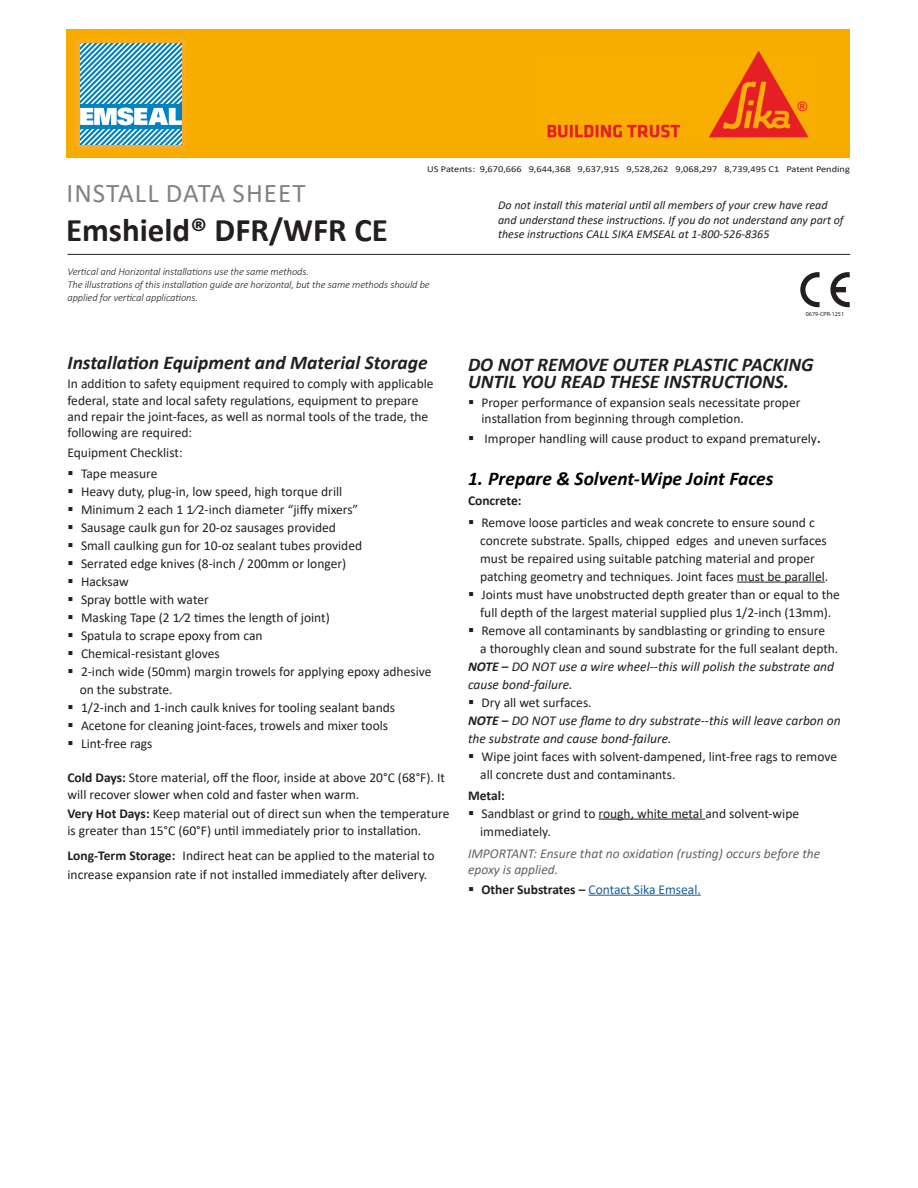
<style>
.page{position:relative;width:918px;height:1188px;background:#fff}
.page>*{position:absolute;margin:0;border:0;box-sizing:border-box;transform-origin:0 0}
.t1{font:700 33px "Calibri";color:#231f20}
.t2{font:27px "Calibri";letter-spacing:.04em;color:#808285}
.Install_Heading{font:italic 700 19.5px/17.1px "Calibri";color:#231f20}
.Title_Note{font:italic 700 19.5px "Calibri";color:#231f20}
.t3{font:italic 700 19.5px "Calibri";color:#000}
.body_copy{font:13.5px/18px "Calibri";color:#231f20}
.t4{font:italic 13.5px/18px "Calibri";color:#231f20}
.Important{font:italic 13.5px/16.2px "Calibri";color:#636366}
.t5{font:13.5px "Calibri";color:#175d9e}
.body_copy-2{font:700 13.5px "Calibri";color:#231f20}
.Body_text{font:700 13.5px "Calibri";letter-spacing:-.005em;color:#231f20}
.Title_Note-2{font:italic 12px/14.4px "Calibri";color:#231f20}
.body_copy-3{font:italic 300 10.5px/12.6px "Calibri";letter-spacing:-.01em;color:#231f20}
.t6{font:9px "Calibri";color:#231f20;scale:1.15 1}
.t7{font:6px "Myriad Pro";color:#231f20}
.s1{font-weight:700}
.s2{font-weight:700;font-style:normal}
.s3{font-style:normal}
.s4{font-weight:700;color:#231f20}
</style>
<div class="page">
<hr style="left:737px;top:582px;width:88px;height:1px;background:#231f20">
<hr style="left:599px;top:819px;width:107px;height:1px;background:#231f20">
<hr style="left:588px;top:895px;width:113px;height:1px;background:#175d9e">
<svg style="left:800px;top:272px;width:20px;height:35px"></svg>
<svg style="left:830px;top:272px;width:20px;height:35px"></svg>
<div style="left:66px;top:30px;width:784px;height:128px;background:#f7ad00"></div>
<img style="left:547px;top:50px;width:262px;height:88px">
<svg style="left:80px;top:43px;width:102px;height:102px;background:#70b9da"></svg>
<hr style="left:76px;top:40px;width:4px;height:109px;background:#faab22">
<hr style="left:182px;top:40px;width:3px;height:109px;background:#faab22">
<hr style="left:76px;top:40px;width:109px;height:3px;background:#faab22">
<hr style="left:76px;top:145px;width:109px;height:4px;background:#faab22">
<hr style="left:68px;top:254px;width:782px;height:1px;background:#231f20">
<p class="t2" style="left:67px;top:175px;width:240px">INSTALL DATA SHEET</p>
<p class="t1" style="left:66px;top:207px;width:323px">Emshield® DFR/WFR CE</p>
<p class="t6" style="left:427px;top:163px;width:369px">US Patents: 9,670,666 9,644,368 9,637,915 9,528,262 9,068,297 8,739,495 C1 Patent Pending</p>
<p class="Title_Note-2" style="left:498px;top:198px;width:347px">Do not install this material until all members of your crew have read and understand these instructions. If you do not understand any part of these instructions CALL SIKA EMSEAL at 1-800-526-8365</p>
<p class="body_copy-3" style="left:68px;top:266px;width:364px">Vertical and Horizontal installations use the same methods.<br>The illustrations of this installation guide are horizontal, but the same methods should be applied for vertical applications.</p>
<p class="Title_Note" style="left:68px;top:349px;width:362px">Installation Equipment and Material Storage</p>
<p class="body_copy" style="left:68px;top:375px;width:368px;line-height:16.2px">In addition to safety equipment required to comply with applicable federal, state and local safety regulations, equipment to prepare and repair the joint-faces, as well as normal tools of the trade, the following are required:</p>
<p class="body_copy" style="left:68px;top:443px;width:117px">Equipment Checklist:</p>
<p class="body_copy" style="left:81px;top:464px;width:78px">Tape measure</p>
<p class="body_copy" style="left:81px;top:482px;width:263px">Heavy duty, plug-in, low speed, high torque drill</p>
<p class="body_copy" style="left:81px;top:500px;width:279px">Minimum 2 each 1 1⁄2-inch diameter “jiffy mixers”</p>
<p class="body_copy" style="left:81px;top:518px;width:257px">Sausage caulk gun for 20-oz sausages provided</p>
<p class="body_copy" style="left:81px;top:536px;width:283px">Small caulking gun for 10-oz sealant tubes provided</p>
<p class="body_copy" style="left:81px;top:554px;width:267px">Serrated edge knives (8-inch / 200mm or longer)</p>
<p class="body_copy" style="left:81px;top:572px;width:49px">Hacksaw</p>
<p class="body_copy" style="left:81px;top:590px;width:129px">Spray bottle with water</p>
<p class="body_copy" style="left:81px;top:608px;width:250px">Masking Tape (2 1⁄2 times the length of joint)</p>
<p class="body_copy" style="left:81px;top:626px;width:183px">Spatula to scrape epoxy from can</p>
<p class="body_copy" style="left:81px;top:644px;width:140px">Chemical-resistant gloves</p>
<p class="body_copy" style="left:80px;top:662px;width:353px">2-inch wide (50mm) margin trowels for applying epoxy adhesive on the substrate.</p>
<p class="body_copy" style="left:81px;top:698px;width:316px">1/2-inch and 1-inch caulk knives for tooling sealant bands</p>
<p class="body_copy" style="left:81px;top:716px;width:309px">Acetone for cleaning joint-faces, trowels and mixer tools</p>
<p class="body_copy" style="left:81px;top:734px;width:73px">Lint-free rags</p>
<p class="body_copy" style="left:68px;top:769px;width:379px;line-height:16.2px"><span class="s1">Cold Days:</span> Store material, off the floor, inside at above 20°C (68°F). It will recover slower when cold and faster when warm.</p>
<p class="body_copy" style="left:68px;top:805px;width:383px;line-height:16.2px"><span class="s1">Very Hot Days:</span> Keep material out of direct sun when the temperature is greater than 15°C (60°F) until immediately prior to installation.</p>
<p class="body_copy" style="left:68px;top:845px;width:368px;line-height:19.5px"><span class="s1">Long-Term Storage:</span> Indirect heat can be applied to the material to increase expansion rate if not installed immediately after delivery.</p>
<p class="t7" style="left:806px;top:311px;width:40px">0679-CPR-1251</p>
<p class="Install_Heading" style="left:468px;top:355px;width:347px">DO NOT REMOVE OUTER PLASTIC PACKING<br>UNTIL YOU READ THESE INSTRUCTIONS.</p>
<p class="body_copy" style="left:482px;top:394px;width:320px;line-height:16.2px">Proper performance of expansion seals necessitate proper installation from beginning through completion.</p>
<p class="body_copy" style="left:485px;top:429px;width:338px">Improper handling will cause product to expand prematurely<span class="s1">.</span></p>
<p class="t3" style="left:468px;top:465px;width:307px">1. Prepare &amp; Solvent-Wipe Joint Faces</p>
<p class="body_copy-2" style="left:468px;top:491px;width:55px">Concrete:</p>
<p class="body_copy" style="left:480px;top:513px;width:350px">Remove loose particles and weak concrete to ensure sound c concrete substrate. Spalls, chipped edges and uneven surfaces must be repaired using suitable patching material and proper patching geometry and techniques. Joint faces must be parallel.</p>
<p class="body_copy" style="left:480px;top:585px;width:361px">Joints must have unobstructed depth greater than or equal to the full depth of the largest material supplied plus 1/2-inch (13mm).</p>
<p class="body_copy" style="left:482px;top:621px;width:345px">Remove all contaminants by sandblasting or grinding to ensure</p>
<p class="body_copy" style="left:480px;top:639px;width:360px">a thoroughly clean and sound substrate for the full sealant depth.</p>
<p class="t4" style="left:468px;top:656px;width:368px"><span class="s1">NOTE</span> <span class="s2">–</span> DO NOT use a wire wheel--this will polish the substrate and</p>
<p class="t4" style="left:468px;top:674px;width:106px">cause bond-failure.</p>
<p class="t4" style="left:468px;top:692px;width:374px;text-indent:14px"><span class="s3">Dry all wet surfaces.<br></span><span class="s1">NOTE</span> <span class="s2">–</span> DO NOT use flame to dry substrate--this will leave carbon on the substrate and cause bond-failure.</p>
<p class="body_copy" style="left:480px;top:747px;width:358px">Wipe joint faces with solvent-dampened, lint-free rags to remove all concrete dust and contaminants.</p>
<p class="Body_text" style="left:468px;top:786px;width:38px">Metal:</p>
<p class="body_copy" style="left:480px;top:804px;width:320px">Sandblast or grind to rough, white metal and solvent-wipe immediately.</p>
<p class="Important" style="left:468px;top:845px;width:354px">IMPORTANT: Ensure that no oxidation (rusting) occurs before the epoxy is applied.</p>
<p class="t5" style="left:482px;top:880px;width:221px"><span class="s4">Other Substrates –</span> Contact Sika Emseal.</p>
</div>
